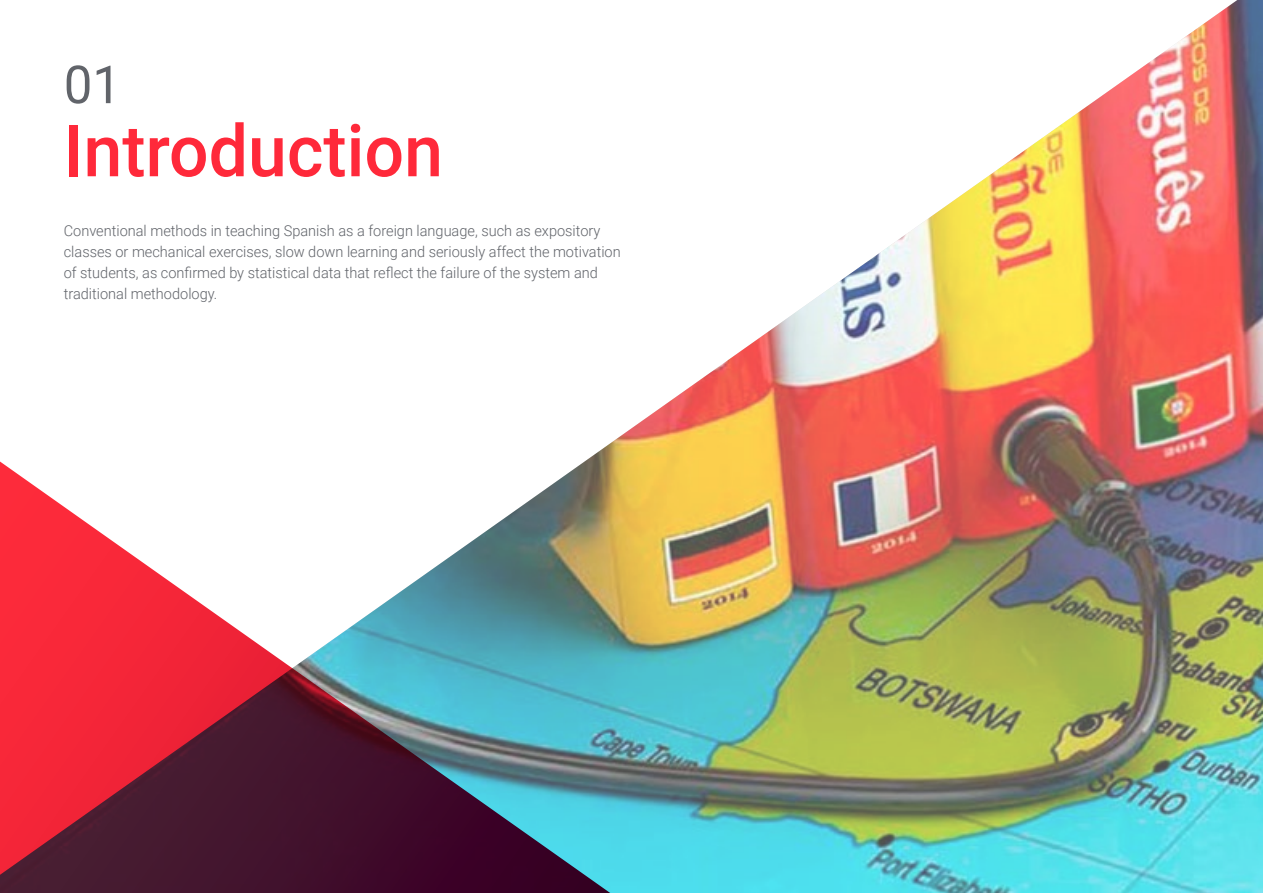
<style>
.page{position:relative;width:1263px;height:893px;background:#fff}
.page>*{position:absolute;margin:0;border:0;box-sizing:border-box;transform-origin:0 0}
.t1{font:500 72px "Roboto";color:#ff293a}
.t2{font:52.5px "Roboto";color:#61646a}
.t3{font:300 15px/21px "Roboto";color:#61646a}
</style>
<div class="page">
<img style="left:606px;top:0;width:657px;height:893px">
<svg style="left:0;top:446px;width:640px;height:447px"></svg>
<h2 class="t2" style="left:64px;top:48px;width:59px">01</h2>
<h1 class="t1" style="left:64px;top:100px;width:381px">Introduction</h1>
<p class="t3" style="left:64px;top:219px;width:558px">Conventional methods in teaching Spanish as a foreign language, such as expository classes or mechanical exercises, slow down learning and seriously affect the motivation of students, as confirmed by statistical data that reflect the failure of the system and traditional methodology.</p>
</div>
